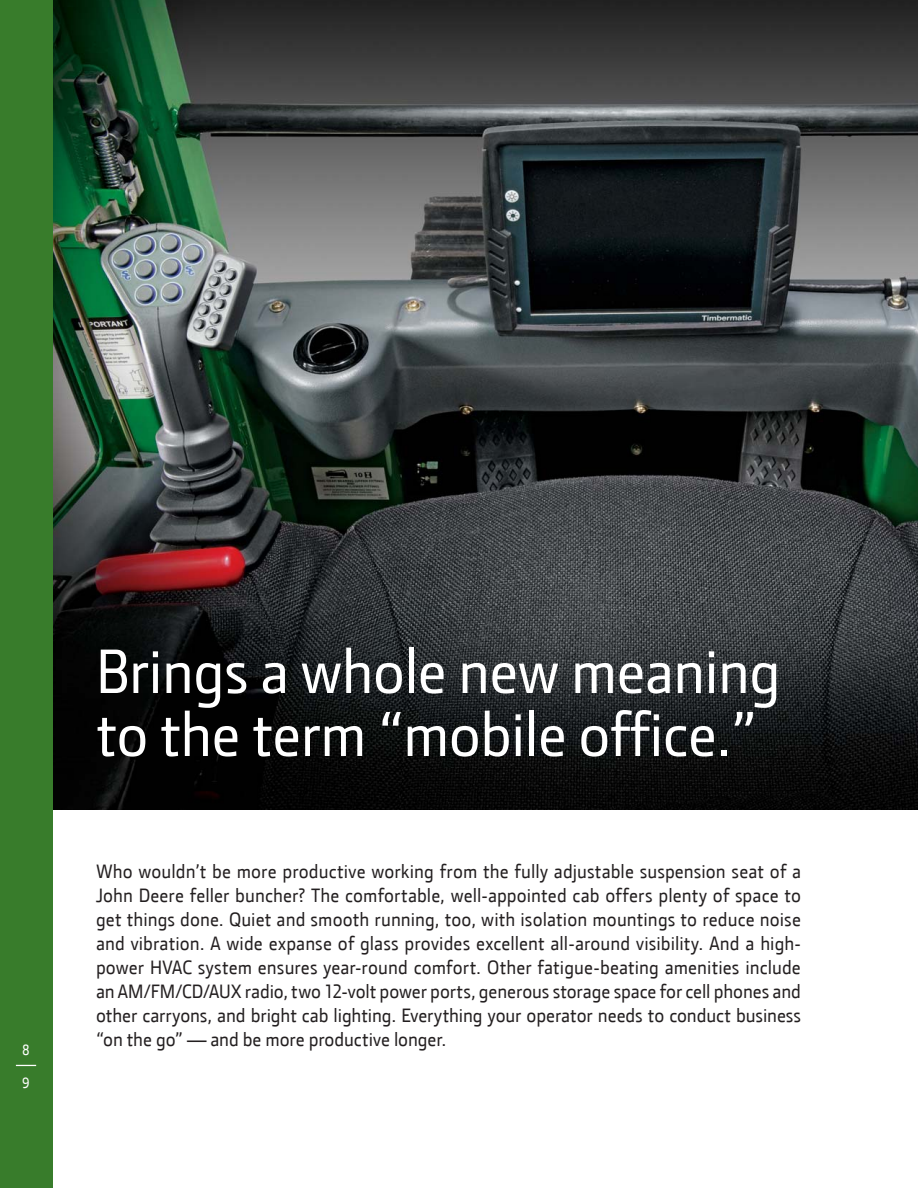
<style>
.page{position:relative;width:918px;height:1188px;background:#fff}
.page>*{position:absolute;margin:0;border:0;box-sizing:border-box;transform-origin:0 0}
.t1{font:63px/63px "JD Sans";letter-spacing:-.01em;color:#fff}
.t2{font:19.5px/24px "JD Sans";color:#231f20;text-align:justify}
.t3{font:15px "JD Sans";color:#fff}
</style>
<div class="page">
<img style="left:53px;top:0;width:865px;height:810px">
<div style="left:0;top:0;width:53px;height:1188px;background:#387c2b"></div>
<svg style="left:16px;top:1065px;width:20px;height:1px"></svg>
<p class="t3" style="left:22px;top:1042px;width:9px">8</p>
<p class="t3" style="left:22px;top:1075px;width:9px">9</p>
<h1 class="t1" style="left:96px;top:641px;width:686px">Brings a whole new meaning to the term “mobile office.”</h1>
<p class="t2" style="left:96px;top:860px;width:707px">Who wouldn’t be more productive working from the fully adjustable suspension seat of a John Deere feller buncher? The comfortable, well-appointed cab offers plenty of space to get things done. Quiet and smooth running, too, with isolation mountings to reduce noise and vibration. A wide expanse of glass provides excellent all-around visibility. And a high&shy;power HVAC system ensures year-round comfort. Other fatigue-beating amenities include an AM/FM/CD/AUX radio, two 12-volt power ports, generous storage space for cell phones and other carryons, and bright cab lighting. Everything your operator needs to conduct business “on the go” — and be more productive longer.</p>
</div>
